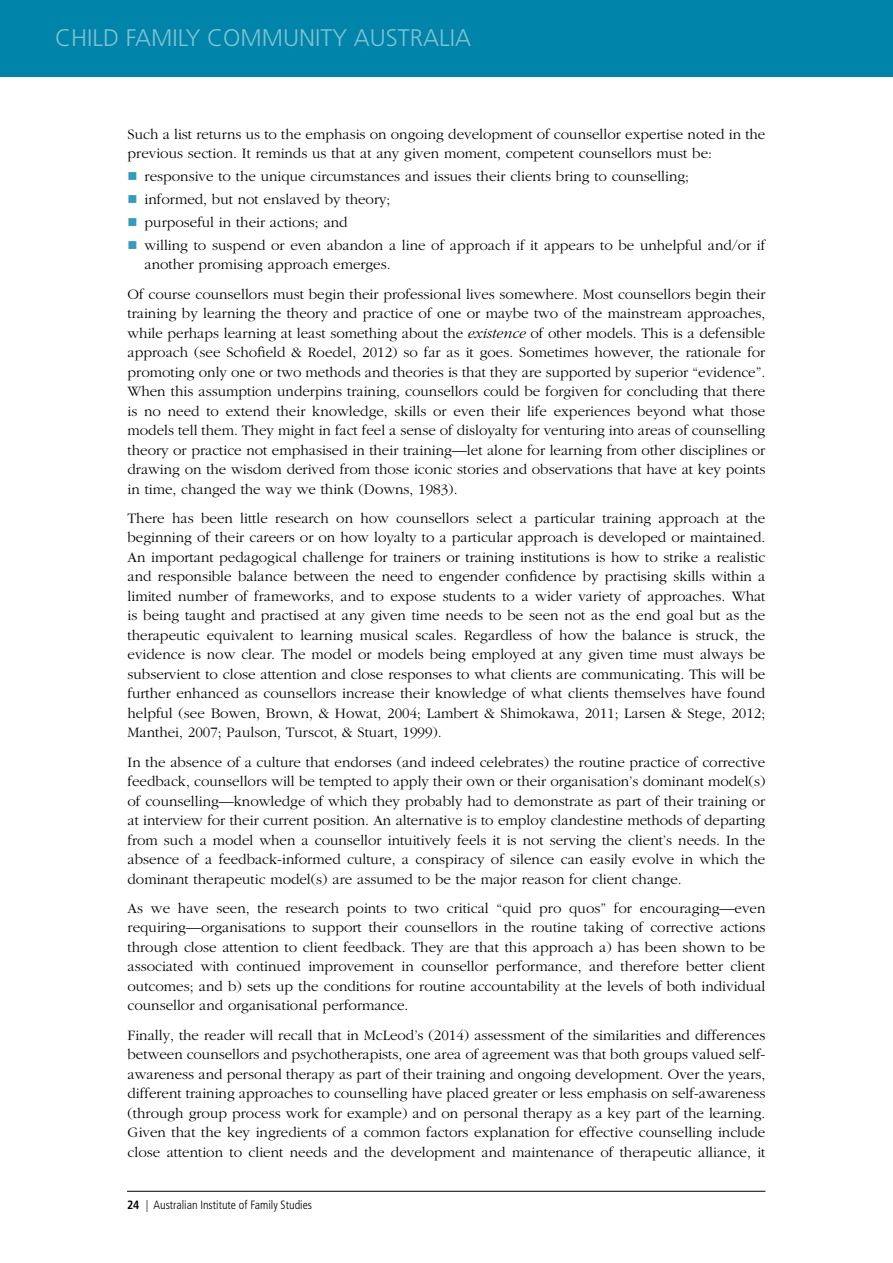
<style>
.page{position:relative;width:893px;height:1263px;background:#fff}
.page>*{position:absolute;margin:0;border:0;box-sizing:border-box;transform-origin:0 0}
.t1{font:300 24px "Frutiger LT";color:#80c1d4}
.Body_Text{font:300 15px/19.5px "Garamond";color:#000;text-align:justify}
.t2{font:300 condensed 12px "Frutiger LT";color:#000}
.s1{font-family:"ITC Garamond Std";font-style:italic}
.s2{font-weight:700}
</style>
<div class="page">
<div style="left:0;top:0;width:893px;height:77px;background:#0084a9"></div>
<hr style="left:127px;top:1191px;width:638px;height:1px;background:#000">
<h1 class="t1" style="left:55px;top:24px;width:418px">CHILD FAMILY COMMUNITY AUSTRALIA</h1>
<p class="Body_Text" style="left:128px;top:125px;width:639px">Such a list returns us to the emphasis on ongoing development of counsellor expertise noted in the previous section. It reminds us that at any given moment, competent counsellors must be:</p>
<p class="Body_Text" style="left:145px;top:167px;width:546px">responsive to the unique circumstances and issues their clients bring to counselling;</p>
<p class="Body_Text" style="left:145px;top:190px;width:247px">informed, but not enslaved by theory;</p>
<p class="Body_Text" style="left:145px;top:213px;width:205px">purposeful in their actions; and</p>
<p class="Body_Text" style="left:145px;top:236px;width:622px">willing to suspend or even abandon a line of approach if it appears to be unhelpful and/or if another promising approach emerges.</p>
<p class="Body_Text" style="left:128px;top:284px;width:639px">Of course counsellors must begin their professional lives somewhere. Most counsellors begin their training by learning the theory and practice of one or maybe two of the mainstream approaches, while perhaps learning at least something about the <span class="s1">existence</span> of other models. This is a defensible approach (see Schofield &amp; Roedel, 2012) so far as it goes. Sometimes however, the rationale for promoting only one or two methods and theories is that they are supported by superior “evidence”.<br>When this assumption underpins training, counsellors could be forgiven for concluding that there is no need to extend their knowledge, skills or even their life experiences beyond what those models tell them. They might in fact feel a sense of disloyalty for venturing into areas of counselling theory or practice not emphasised in their training—let alone for learning from other disciplines or drawing on the wisdom derived from those iconic stories and observations that have at key points in time, changed the way we think (Downs, 1983).</p>
<p class="Body_Text" style="left:128px;top:509px;width:639px">There has been little research on how counsellors select a particular training approach at the beginning of their careers or on how loyalty to a particular approach is developed or maintained.<br>An important pedagogical challenge for trainers or training institutions is how to strike a realistic and responsible balance between the need to engender confidence by practising skills within a limited number of frameworks, and to expose students to a wider variety of approaches. What is being taught and practised at any given time needs to be seen not as the end goal but as the therapeutic equivalent to learning musical scales. Regardless of how the balance is struck, the evidence is now clear. The model or models being employed at any given time must always be subservient to close attention and close responses to what clients are communicating. This will be further enhanced as counsellors increase their knowledge of what clients themselves have found helpful (see Bowen, Brown, &amp; Howat, 2004; Lambert &amp; Shimokawa, 2011; Larsen &amp; Stege, 2012; Manthei, 2007; Paulson, Turscot, &amp; Stuart, 1999).</p>
<p class="Body_Text" style="left:128px;top:752px;width:639px">In the absence of a culture that endorses (and indeed celebrates) the routine practice of corrective feedback, counsellors will be tempted to apply their own or their organisation’s dominant model(s) of counselling—knowledge of which they probably had to demonstrate as part of their training or at interview for their current position. An alternative is to employ clandestine methods of departing from such a model when a counsellor intuitively feels it is not serving the client’s needs. In the absence of a feedback-informed culture, a conspiracy of silence can easily evolve in which the dominant therapeutic model(s) are assumed to be the major reason for client change.</p>
<p class="Body_Text" style="left:128px;top:899px;width:639px">As we have seen, the research points to two critical “quid pro quos” for encouraging—even requiring—organisations to support their counsellors in the routine taking of corrective actions through close attention to client feedback. They are that this approach a) has been shown to be associated with continued improvement in counsellor performance, and therefore better client outcomes; and b) sets up the conditions for routine accountability at the levels of both individual counsellor and organisational performance.</p>
<p class="Body_Text" style="left:128px;top:1025px;width:639px">Finally, the reader will recall that in McLeod’s (2014) assessment of the similarities and differences between counsellors and psychotherapists, one area of agreement was that both groups valued self&shy;awareness and personal therapy as part of their training and ongoing development. Over the years, different training approaches to counselling have placed greater or less emphasis on self-awareness (through group process work for example) and on personal therapy as a key part of the learning.<br>Given that the key ingredients of a common factors explanation for effective counselling include close attention to client needs and the development and maintenance of therapeutic alliance, it</p>
<p class="t2" style="left:127px;top:1198px;width:186px"><span class="s2">24</span> | Australian Institute of Family Studies</p>
</div>
